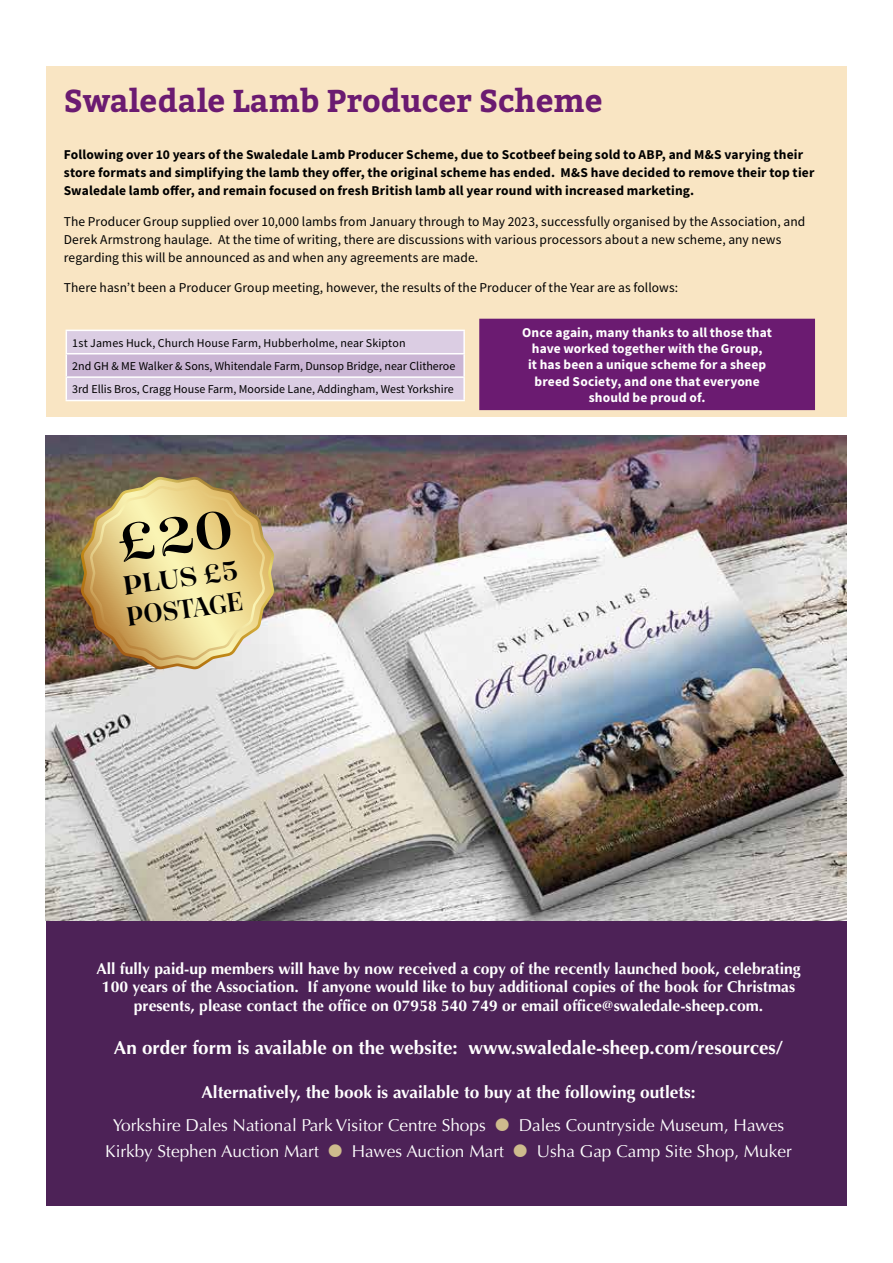
<style>
.page{position:relative;width:893px;height:1263px;background:#fff}
.page>*{position:absolute;margin:0;border:0;box-sizing:border-box;transform-origin:0 0}
.t1{font:700 31.5px "Bitter";color:#6b1b71}
.t2{font:700 29.1px/31px "Tenez";color:#000}
.t3{font:700 18.75px "Optima";color:#fff}
.t4{font:17.25px "Optima";color:#fff}
.t5{font:700 17.25px "Optima";color:#fff}
.t6{font:700 15.6px/18.8px "Optima";color:#fff;text-align:center}
.t7{font:13.5px/18px "Source Sans Pro";letter-spacing:.01em;color:#000}
.t8{font:700 13.5px/18px "Source Sans Pro";letter-spacing:.01em;color:#000}
.t9{font:700 13.5px/16.2px "Source Sans Pro";letter-spacing:.01em;color:#fff;text-align:center}
.t10{font:12px/23.4px "Source Sans Pro";color:#000}
</style>
<div class="page">
<div style="left:46px;top:66px;width:801px;height:351px;background:#f9e5c3"></div>
<div style="left:480px;top:319px;width:334px;height:90px;background:#6b1b71"></div>
<div style="left:479px;top:319px;width:336px;height:91px;border:2px solid #6b1b71"></div>
<hr style="left:463px;top:331px;width:2px;height:22px;background:#fff">
<hr style="left:66px;top:353px;width:399px;height:1px;background:#fff">
<hr style="left:463px;top:354px;width:2px;height:22px;background:#fff">
<hr style="left:66px;top:376px;width:399px;height:2px;background:#fff">
<svg style="left:66px;top:331px;width:398px;height:69px;background:#d7c8df"></svg>
<hr style="left:463px;top:378px;width:2px;height:22px;background:#fff">
<hr style="left:66px;top:400px;width:399px;height:1px;background:#fff">
<hr style="left:66px;top:330px;width:399px;height:1px;background:#fff">
<div style="left:46px;top:907px;width:801px;height:298px;background:#4d2257"></div>
<img style="left:46px;top:435px;width:801px;height:485px">
<svg style="left:81px;top:477px;width:193px;height:192px;background:#d2bc81"></svg>
<h1 class="t1" style="left:64px;top:76px;width:540px">Swaledale Lamb Producer Scheme</h1>
<p class="t8" style="left:64px;top:145px;width:752px">Following over 10 years of the Swaledale Lamb Producer Scheme, due to Scotbeef being sold to ABP, and M&amp;S varying their store formats and simplifying the lamb they offer, the original scheme has ended. M&amp;S have decided to remove their top tier<br>Swaledale lamb offer, and remain focused on fresh British lamb all year round with increased marketing.</p>
<p class="t7" style="left:64px;top:212px;width:743px">The Producer Group supplied over 10,000 lambs from January through to May 2023, successfully organised by the Association, and<br>Derek Armstrong haulage. At the time of writing, there are discussions with various processors about a new scheme, any news regarding this will be announced as and when any agreements are made.</p>
<p class="t7" style="left:64px;top:279px;width:616px">There hasn’t been a Producer Group meeting, however, the results of the Producer of the Year are as follows:</p>
<p class="t10" style="left:72px;top:331px;width:385px">1st James Huck, Church House Farm, Hubberholme, near Skipton<br>2nd GH &amp; ME Walker &amp; Sons, Whitendale Farm, Dunsop Bridge, near Clitheroe<br>3rd Ellis Bros, Cragg House Farm, Moorside Lane, Addingham, West Yorkshire</p>
<h2 class="t2" style="left:120px;top:570px;width:119px;rotate:-8deg">PLUS £5<br>POSTAGE</h2>
<p class="t9" style="left:522px;top:324px;width:251px">Once again, many thanks to all those that have worked together with the Group,<br>it has been a unique scheme for a sheep breed Society, and one that everyone should be proud of.</p>
<p class="t6" style="left:96px;top:959px;width:706px">All fully paid-up members will have by now received a copy of the recently launched book, celebrating<br>100 years of the Association. If anyone would like to buy additional copies of the book for Christmas presents, please contact the office on 07958 540 749 or email office@swaledale-sheep.com.</p>
<h3 class="t3" style="left:114px;top:1037px;width:671px">An order form is available on the website: www.swaledale-sheep.com/resources/</h3>
<p class="t5" style="left:201px;top:1082px;width:496px">Alternatively, the book is available to buy at the following outlets:</p>
<p class="t4" style="left:113px;top:1115px;width:374px">Yorkshire Dales National Park Visitor Centre Shops</p>
<p class="t4" style="left:519px;top:1115px;width:267px">Dales Countryside Museum, Hawes</p>
<p class="t4" style="left:105px;top:1141px;width:215px">Kirkby Stephen Auction Mart</p>
<p class="t4" style="left:352px;top:1141px;width:154px">Hawes Auction Mart</p>
<p class="t4" style="left:537px;top:1141px;width:257px">Usha Gap Camp Site Shop, Muker</p>
</div>
